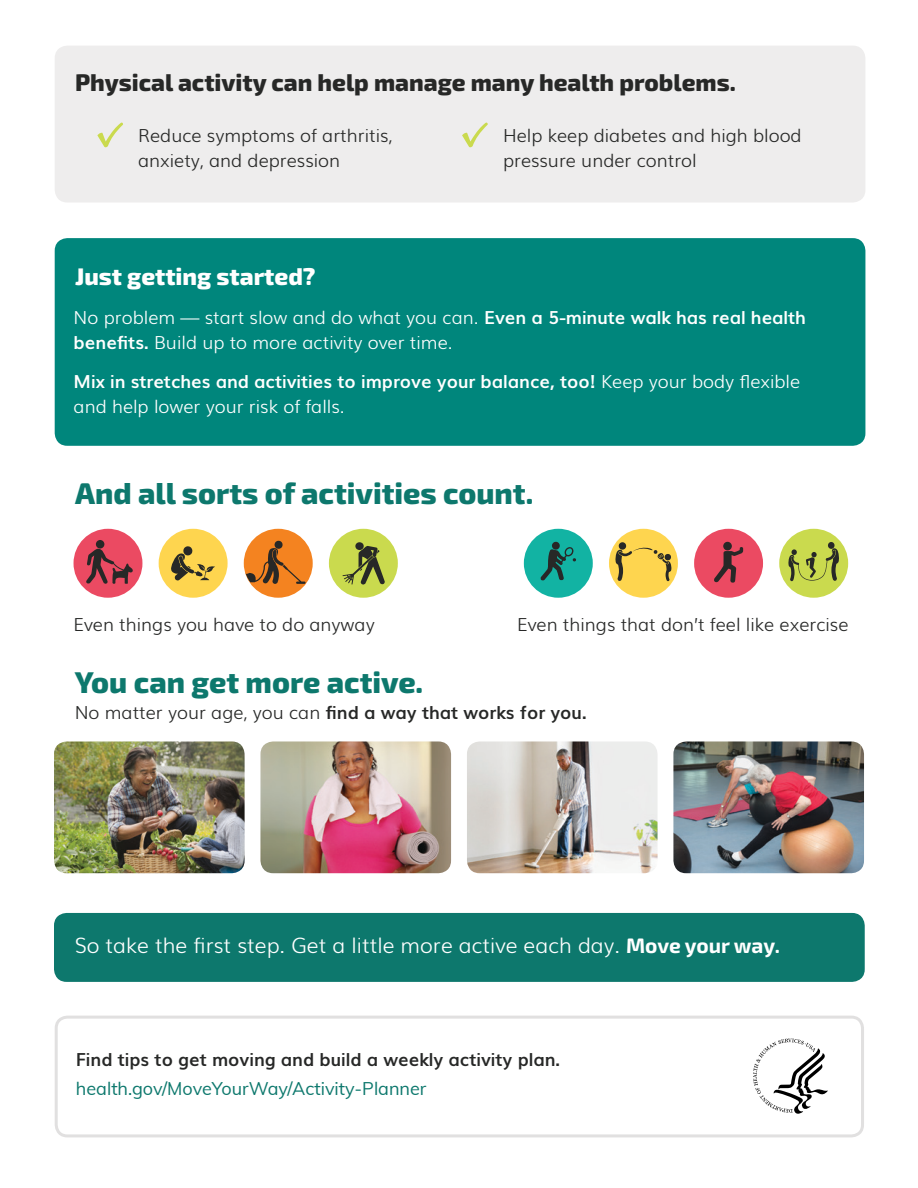
<style>
.page{position:relative;width:918px;height:1188px;background:#fff}
.page>*{position:absolute;margin:0;border:0;box-sizing:border-box;transform-origin:0 0}
.t1{font:800 30px "Exo 2";color:#0d786d}
.t2{font:800 24px "Exo 2";color:#272827}
.t3{font:800 24px "Exo 2";color:#fff}
.t4{font:300 21px "Muli";color:#fff}
.t5{font:300 18px/25.3px "Muli";color:#272827}
.t6{font:700 18px/28.7px "Muli";color:#272827}
.t7{font:300 18px/25.3px "Muli";color:#fff}
.t8{font:700 18px/25.3px "Muli";color:#fff}
.s1{font-weight:700}
.s2{font-weight:300}
.s3{font-family:"Exo 2";font-weight:700}
.s4{font-weight:400;color:#0d786d}
</style>
<div class="page">
<div style="left:55px;top:238px;width:810px;height:208px;background:#00867c;border-radius:13px"></div>
<div style="left:54px;top:913px;width:811px;height:69px;background:#0d786d;border-radius:13px"></div>
<img style="left:260px;top:741px;width:191px;height:132px">
<img style="left:54px;top:741px;width:191px;height:132px">
<img style="left:467px;top:741px;width:191px;height:132px">
<img style="left:673px;top:741px;width:191px;height:132px">
<div style="left:55px;top:46px;width:810px;height:157px;background:#eeeded;border-radius:13px"></div>
<div style="left:329px;top:529px;width:69px;height:69px;background:#cada4e;border-radius:50%"></div>
<div style="left:779px;top:529px;width:69px;height:69px;background:#cada4e;border-radius:50%"></div>
<div style="left:244px;top:529px;width:69px;height:69px;background:#f48320;border-radius:50%"></div>
<div style="left:694px;top:529px;width:69px;height:69px;background:#eb4a62;border-radius:50%"></div>
<div style="left:159px;top:529px;width:69px;height:69px;background:#fed54f;border-radius:50%"></div>
<div style="left:609px;top:529px;width:69px;height:69px;background:#fed54f;border-radius:50%"></div>
<div style="left:74px;top:529px;width:68px;height:69px;background:#eb4a62;border-radius:50%"></div>
<div style="left:524px;top:529px;width:69px;height:69px;background:#12b3a3;border-radius:50%"></div>
<svg style="left:244px;top:540px;width:62px;height:45px"></svg>
<svg style="left:343px;top:542px;width:42px;height:43px"></svg>
<svg style="left:86px;top:549px;width:47px;height:35px"></svg>
<div style="left:96px;top:540px;width:8px;height:8px;background:#272827;border-radius:50%"></div>
<svg style="left:171px;top:546px;width:44px;height:34px"></svg>
<svg style="left:615px;top:542px;width:57px;height:39px"></svg>
<div style="left:828px;top:542px;width:7px;height:7px;background:#272827;border-radius:3px"></div>
<svg style="left:788px;top:548px;width:51px;height:33px"></svg>
<div style="left:723px;top:542px;width:9px;height:8px;background:#272827;border-radius:50%"></div>
<svg style="left:714px;top:547px;width:29px;height:36px"></svg>
<div style="left:55px;top:1016px;width:809px;height:121px;border:3px solid #e1e0e0;border-radius:11px"></div>
<svg style="left:540px;top:541px;width:36px;height:40px"></svg>
<svg style="left:753px;top:1039px;width:75px;height:75px"></svg>
<svg style="left:97px;top:122px;width:26px;height:25px"></svg>
<svg style="left:462px;top:122px;width:26px;height:25px"></svg>
<h2 class="t2" style="left:75px;top:64px;width:662px">Physical activity can help manage many health problems.</h2>
<p class="t5" style="left:138px;top:121px;width:256px">Reduce symptoms of arthritis, anxiety, and depression</p>
<p class="t5" style="left:503px;top:121px;width:300px">Help keep diabetes and high blood pressure under control</p>
<h2 class="t3" style="left:75px;top:258px;width:242px">Just getting started?</h2>
<p class="t7" style="left:74px;top:303px;width:734px">No problem — start slow and do what you can. <span class="s1">Even a 5-minute walk has real health benefits.</span> Build up to more activity over time.</p>
<p class="t8" style="left:74px;top:368px;width:728px">Mix in stretches and activities to improve your balance, too! <span class="s2">Keep your body flexible and help lower your risk of falls.</span></p>
<h2 class="t1" style="left:75px;top:470px;width:460px">And all sorts of activities count.</h2>
<p class="t5" style="left:74px;top:610px;width:303px">Even things you have to do anyway</p>
<p class="t5" style="left:517px;top:610px;width:333px">Even things that don’t feel like exercise</p>
<h2 class="t1" style="left:75px;top:659px;width:350px">You can get more active.</h2>
<p class="t6" style="left:75px;top:697px;width:514px"><span class="s2">No matter your age, you can</span> find a way that works for you.</p>
<p class="t4" style="left:75px;top:929px;width:707px">So take the first step. Get a little more active each day. <span class="s3">Move your way.</span></p>
<p class="t6" style="left:76px;top:1044px;width:486px">Find tips to get moving and build a weekly activity plan. <span class="s4">health.gov/MoveYourWay/Activity-Planner</span></p>
</div>
